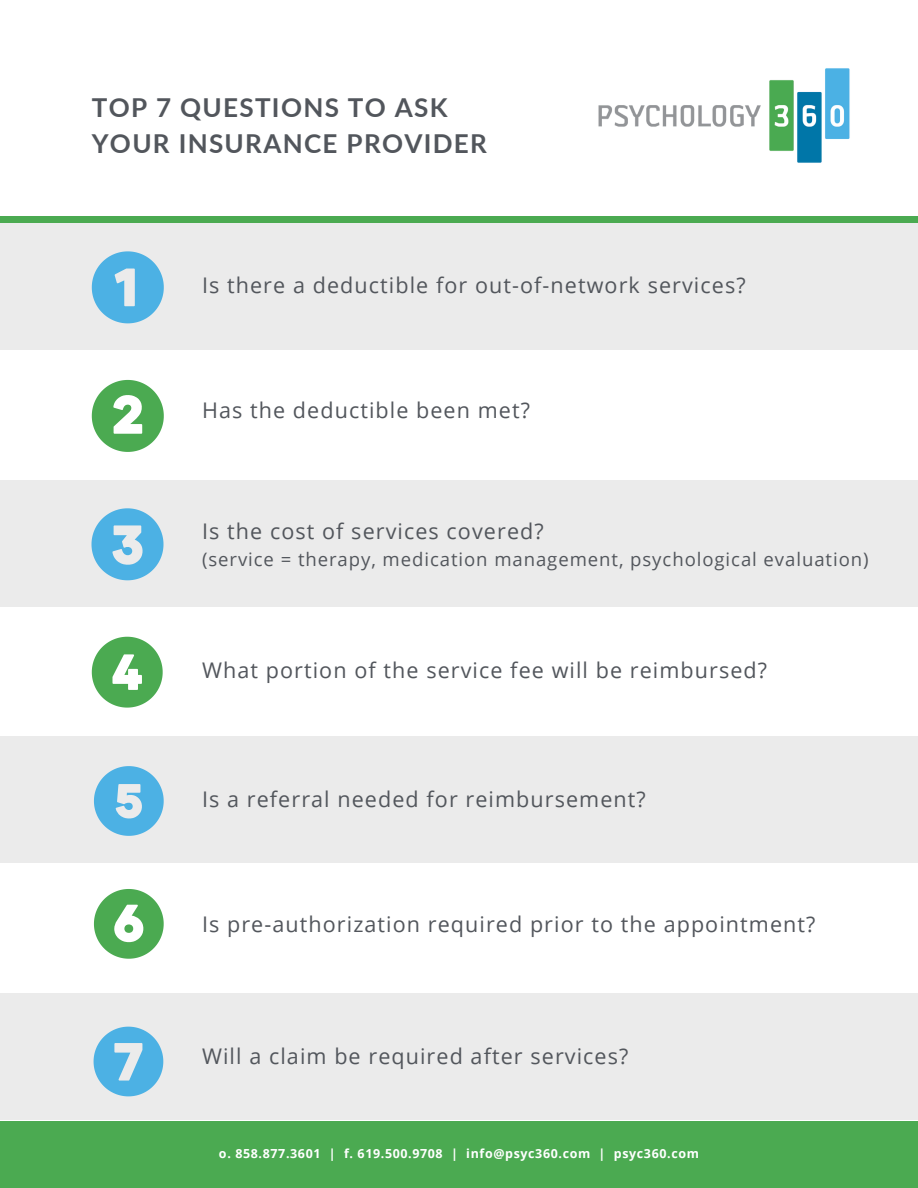
<style>
.page{position:relative;width:918px;height:1188px;background:#fff}
.page>*{position:absolute;margin:0;border:0;box-sizing:border-box;transform-origin:0 0}
.t1{font:700 26.1px/36px "Lato";letter-spacing:.05em;color:#52565c}
.t2{font:21.6px "Open Sans";letter-spacing:.05em;color:#52565c}
.t3{font:18.6px "Open Sans";letter-spacing:.05em;color:#52565c}
.t4{font:700 12.45px "Open Sans";letter-spacing:.05em;color:#fff}
</style>
<div class="page">
<div style="left:0;top:216px;width:918px;height:7px;background:#4baa51"></div>
<div style="left:0;top:223px;width:918px;height:126px;background:#ebebeb"></div>
<div style="left:0;top:737px;width:918px;height:126px;background:#ebebeb"></div>
<div style="left:0;top:480px;width:918px;height:126px;background:#ebebeb"></div>
<div style="left:0;top:993px;width:918px;height:127px;background:#ebebeb"></div>
<img style="left:598px;top:68px;width:252px;height:95px">
<svg style="left:92px;top:251px;width:72px;height:72px"></svg>
<svg style="left:92px;top:380px;width:72px;height:72px"></svg>
<svg style="left:91px;top:508px;width:72px;height:72px"></svg>
<svg style="left:92px;top:637px;width:71px;height:71px"></svg>
<svg style="left:94px;top:766px;width:70px;height:70px"></svg>
<svg style="left:94px;top:889px;width:70px;height:70px"></svg>
<svg style="left:94px;top:1027px;width:69px;height:69px"></svg>
<div style="left:0;top:1122px;width:918px;height:66px;background:#4baa51"></div>
<p class="t1" style="left:92px;top:89px;width:397px">TOP 7 QUESTIONS TO ASK<br>YOUR INSURANCE PROVIDER</p>
<p class="t2" style="left:202px;top:270px;width:545px">Is there a deductible for out-of-network services?</p>
<p class="t2" style="left:202px;top:395px;width:329px">Has the deductible been met?</p>
<p class="t2" style="left:202px;top:516px;width:343px">Is the cost of services covered?</p>
<p class="t3" style="left:202px;top:546px;width:668px">(service = therapy, medication management, psychological evaluation)</p>
<p class="t2" style="left:202px;top:655px;width:567px">What portion of the service fee will be reimbursed?</p>
<p class="t2" style="left:202px;top:784px;width:445px">Is a referral needed for reimbursement?</p>
<p class="t2" style="left:202px;top:909px;width:615px">Is pre-authorization required prior to the appointment?</p>
<p class="t2" style="left:202px;top:1041px;width:428px">Will a claim be required after services?</p>
<p class="t4" style="left:219px;top:1145px;width:482px">o. 858.877.3601 | f. 619.500.9708 | info@psyc360.com | psyc360.com</p>
</div>
